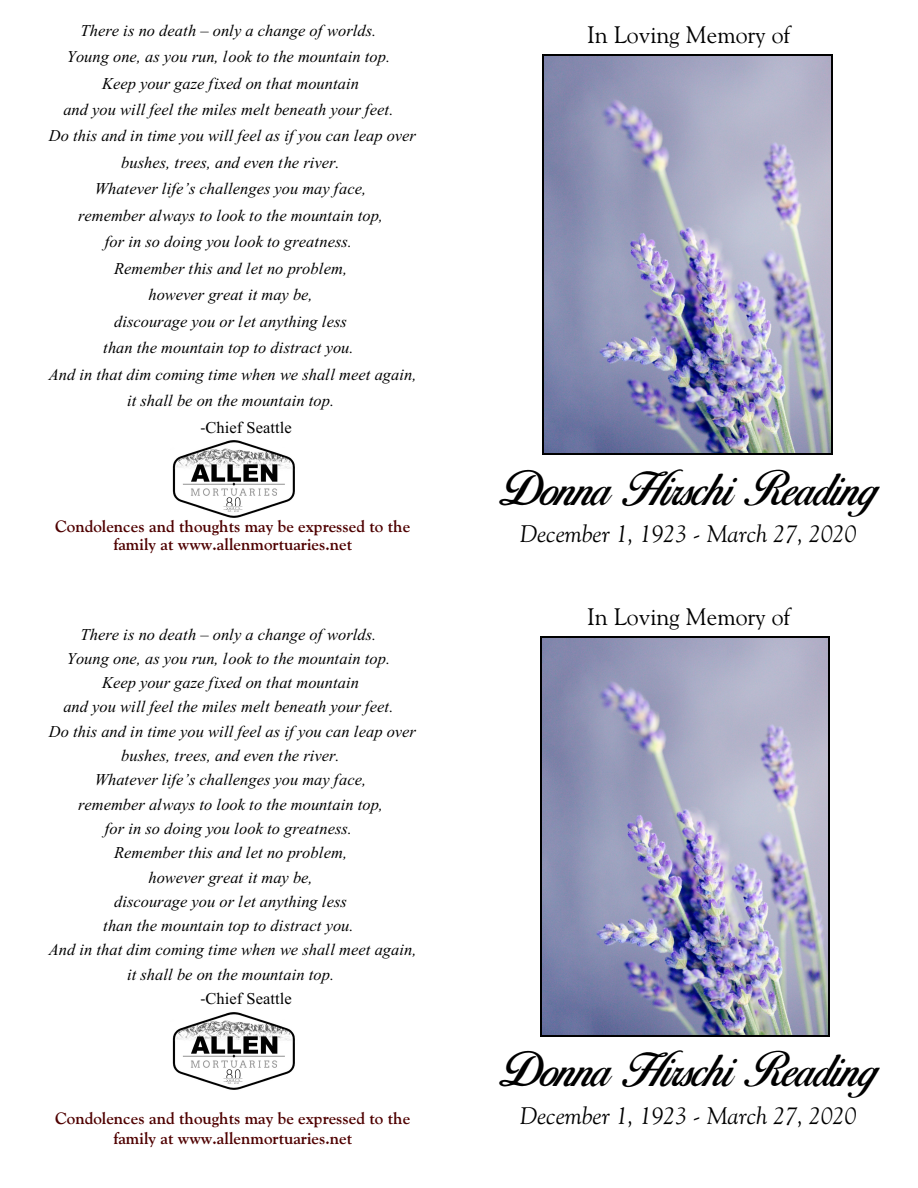
<style>
.page{position:relative;width:918px;height:1188px;background:#fff}
.page>*{position:absolute;margin:0;border:0;box-sizing:border-box;transform-origin:0 0}
.t1{font:42px "Birdsof Paradise Personaluse Only";color:#000}
.t2{font:italic 24px "Goudy Old Style BT";color:#000}
.t3{font:24px "Goudy Old Style BT";color:#000}
.t4{font:italic 16.5px "Times New Roman";color:#000}
.t5{font:700 16.5px/17.9px "Goudy Old Style BT";color:#4f0000;text-align:center}
.t6{font:16.5px "Times New Roman";color:#000}
.s1{font-family:"Calibri"}
</style>
<div class="page">
<img style="left:172px;top:440px;width:123px;height:78px">
<img style="left:172px;top:1012px;width:123px;height:78px">
<img style="left:544px;top:55px;width:287px;height:398px">
<hr style="left:543px;top:54px;width:1px;height:400px;background:#000">
<hr style="left:831px;top:54px;width:2px;height:400px;background:#000">
<hr style="left:543px;top:54px;width:289px;height:1px;background:#000">
<hr style="left:543px;top:453px;width:289px;height:2px;background:#000">
<img style="left:541px;top:637px;width:288px;height:398px">
<hr style="left:540px;top:636px;width:1px;height:400px;background:#000">
<hr style="left:829px;top:636px;width:1px;height:400px;background:#000">
<hr style="left:540px;top:636px;width:290px;height:1px;background:#000">
<hr style="left:540px;top:1035px;width:290px;height:2px;background:#000">
<p class="t4" style="left:81px;top:24px;width:297px">There is no death – only a change of worlds.</p>
<p class="t4" style="left:67px;top:51px;width:325px">Young one, as you run, look to the mountain top.</p>
<p class="t4" style="left:102px;top:77px;width:258px">Keep your gaze fixed on that mountain</p>
<p class="t4" style="left:63px;top:104px;width:332px">and you will feel the miles melt beneath your feet.</p>
<p class="t4" style="left:49px;top:130px;width:369px">Do this and in time you will feel as if you can leap over</p>
<p class="t4" style="left:121px;top:156px;width:220px">bushes, trees, and even the river.</p>
<p class="t4" style="left:95px;top:183px;width:273px">Whatever life’s challenges you may face,</p>
<p class="t4" style="left:78px;top:209px;width:306px">remember always to look to the mountain top,</p>
<p class="t4" style="left:105px;top:236px;width:249px">for in so doing you look to greatness.</p>
<p class="t4" style="left:114px;top:262px;width:235px">Remember this and let no problem,</p>
<p class="t4" style="left:148px;top:289px;width:166px">however great it may be,</p>
<p class="t4" style="left:114px;top:315px;width:234px">discourage you or let anything less</p>
<p class="t4" style="left:103px;top:342px;width:252px">than the mountain top to distract you.</p>
<p class="t4" style="left:49px;top:368px;width:369px">And in that dim coming time when we shall meet again,</p>
<p class="t4" style="left:127px;top:395px;width:209px">it shall be on the mountain top.</p>
<p class="t6" style="left:201px;top:421px;width:93px"><span class="s1">-</span>Chief Seattle</p>
<p class="t5" style="left:55px;top:519px;width:357px">Condolences and thoughts may be expressed to the family at www.allenmortuaries.net</p>
<p class="t4" style="left:81px;top:628px;width:297px">There is no death – only a change of worlds.</p>
<p class="t4" style="left:67px;top:652px;width:325px">Young one, as you run, look to the mountain top.</p>
<p class="t4" style="left:102px;top:677px;width:258px">Keep your gaze fixed on that mountain</p>
<p class="t4" style="left:63px;top:701px;width:332px">and you will feel the miles melt beneath your feet.</p>
<p class="t4" style="left:49px;top:725px;width:369px">Do this and in time you will feel as if you can leap over</p>
<p class="t4" style="left:121px;top:750px;width:220px">bushes, trees, and even the river.</p>
<p class="t4" style="left:95px;top:774px;width:273px">Whatever life’s challenges you may face,</p>
<p class="t4" style="left:78px;top:798px;width:306px">remember always to look to the mountain top,</p>
<p class="t4" style="left:105px;top:822px;width:249px">for in so doing you look to greatness.</p>
<p class="t4" style="left:114px;top:847px;width:235px">Remember this and let no problem,</p>
<p class="t4" style="left:148px;top:871px;width:166px">however great it may be,</p>
<p class="t4" style="left:114px;top:895px;width:234px">discourage you or let anything less</p>
<p class="t4" style="left:103px;top:920px;width:252px">than the mountain top to distract you.</p>
<p class="t4" style="left:49px;top:944px;width:369px">And in that dim coming time when we shall meet again,</p>
<p class="t4" style="left:127px;top:968px;width:209px">it shall be on the mountain top.</p>
<p class="t6" style="left:201px;top:993px;width:93px"><span class="s1">-</span>Chief Seattle</p>
<p class="t5" style="left:55px;top:1110px;width:357px;line-height:20px">Condolences and thoughts may be expressed to the family at www.allenmortuaries.net</p>
<h2 class="t3" style="left:587px;top:25px;width:204px">In Loving Memory of</h2>
<h1 class="t1" style="left:502px;top:473px;width:375px">Donna Hirschi Reading</h1>
<h2 class="t2" style="left:520px;top:524px;width:338px">December 1, 1923 - March 27, 2020</h2>
<h2 class="t3" style="left:587px;top:607px;width:204px">In Loving Memory of</h2>
<h1 class="t1" style="left:502px;top:1055px;width:375px">Donna Hirschi Reading</h1>
<h2 class="t2" style="left:520px;top:1106px;width:338px">December 1, 1923 - March 27, 2020</h2>
</div>
